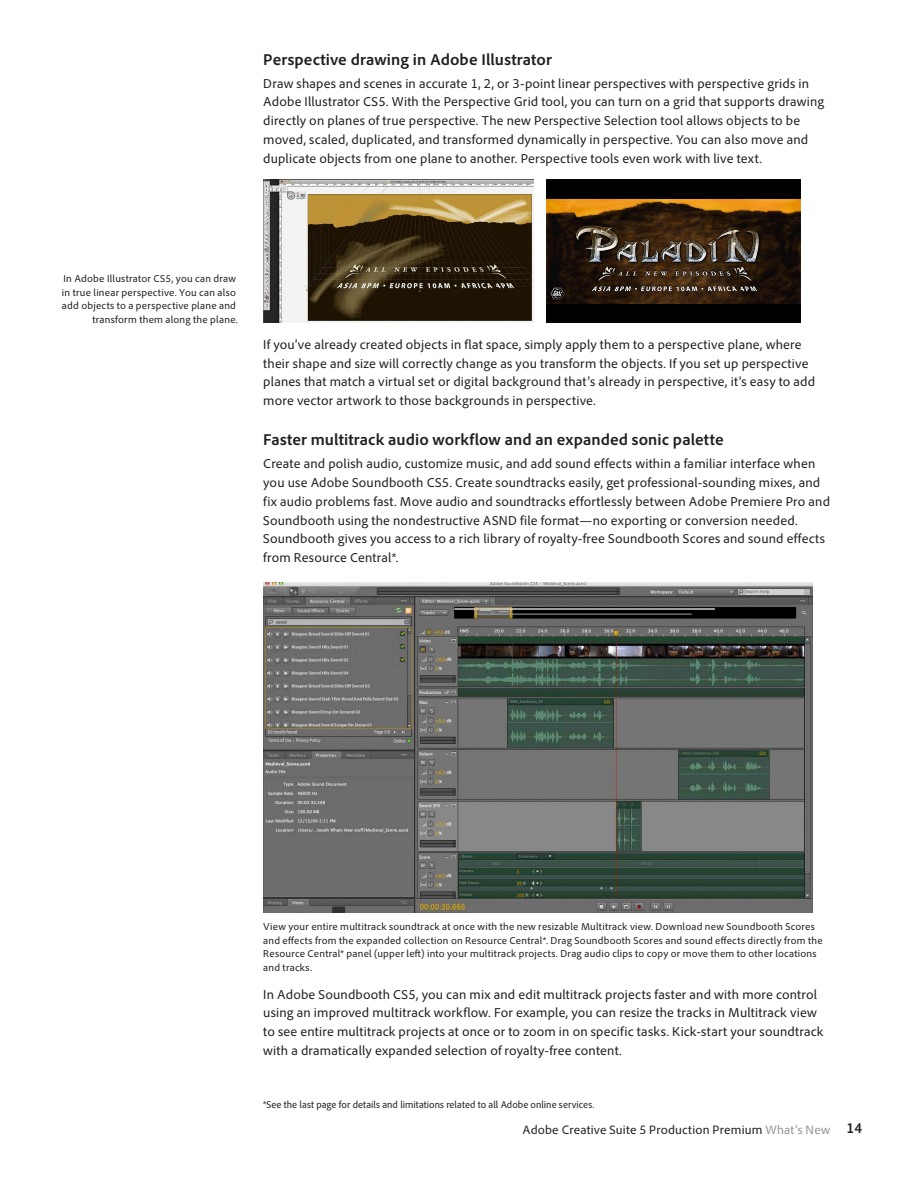
<style>
.page{position:relative;width:918px;height:1188px;background:#fff}
.page>*{position:absolute;margin:0;border:0;box-sizing:border-box;transform-origin:0 0}
.Text__Level_2_subhea{font:700 16.5px "Adobe Clean";letter-spacing:.005em;color:#231f20}
.Text__Body{font:13.5px/18.8px "Adobe Clean";letter-spacing:.01em;color:#231f20}
.t1{font:12.75px "Adobe Clean";letter-spacing:.015em;color:#231f20}
.Text__Caption_Body{font:10.5px/13.5px "Adobe Clean";letter-spacing:.02em;color:#231f20}
.Text___Footnotes{font:semi-condensed 10.5px "Adobe Clean";color:#231f20}
.s1{color:#939598}
.s2{font-weight:700;font-stretch:semi-condensed;font-size:15px}
</style>
<div class="page">
<img style="left:263px;top:582px;width:549px;height:330px">
<img style="left:547px;top:180px;width:254px;height:142px">
<img style="left:263px;top:180px;width:270px;height:143px">
<p class="Text__Level_2_subhea" style="left:263px;top:49px;width:290px">Perspective drawing in Adobe Illustrator</p>
<p class="Text__Body" style="left:263px;top:74px;width:563px">Draw shapes and scenes in accurate 1, 2, or 3-point linear perspectives with perspective grids in Adobe Illustrator CS5. With the Perspective Grid tool, you can turn on a grid that supports drawing directly on planes of true perspective. The new Perspective Selection tool allows objects to be moved, scaled, duplicated, and transformed dynamically in perspective. You can also move and duplicate objects from one plane to another. Perspective tools even work with live text.</p>
<p class="Text__Caption_Body" style="left:62px;top:272px;width:178px;text-align:right">In Adobe Illustrator CS5, you can draw in true linear perspective. You can also add objects to a perspective plane and transform them along the plane.</p>
<p class="Text__Body" style="left:263px;top:335px;width:553px">If you’ve already created objects in flat space, simply apply them to a perspective plane, where their shape and size will correctly change as you transform the objects. If you set up perspective planes that match a virtual set or digital background that’s already in perspective, it’s easy to add more vector artwork to those backgrounds in perspective.</p>
<p class="Text__Level_2_subhea" style="left:263px;top:430px;width:462px">Faster multitrack audio workflow and an expanded sonic palette</p>
<p class="Text__Body" style="left:263px;top:454px;width:568px">Create and polish audio, customize music, and add sound effects within a familiar interface when you use Adobe Soundbooth CS5. Create soundtracks easily, get professional-sounding mixes, and fix audio problems fast. Move audio and soundtracks effortlessly between Adobe Premiere Pro and Soundbooth using the nondestructive ASND file format—no exporting or conversion needed.<br>Soundbooth gives you access to a rich library of royalty-free Soundbooth Scores and sound effects from Resource Central*.</p>
<p class="Text__Caption_Body" style="left:263px;top:920px;width:561px">View your entire multitrack soundtrack at once with the new resizable Multitrack view. Download new Soundbooth Scores and effects from the expanded collection on Resource Central*. Drag Soundbooth Scores and sound effects directly from the Resource Central* panel (upper left) into your multitrack projects. Drag audio clips to copy or move them to other locations and tracks.</p>
<p class="Text__Body" style="left:263px;top:985px;width:562px">In Adobe Soundbooth CS5, you can mix and edit multitrack projects faster and with more control using an improved multitrack workflow. For example, you can resize the tracks in Multitrack view to see entire multitrack projects at once or to zoom in on specific tasks. Kick-start your soundtrack with a dramatically expanded selection of royalty-free content.</p>
<p class="Text___Footnotes" style="left:263px;top:1099px;width:333px">*See the last page for details and limitations related to all Adobe online services.</p>
<p class="t1" style="left:523px;top:1122px;width:341px">Adobe Creative Suite 5 Production Premium <span class="s1">What’s New</span> <span class="s2">14</span></p>
</div>
